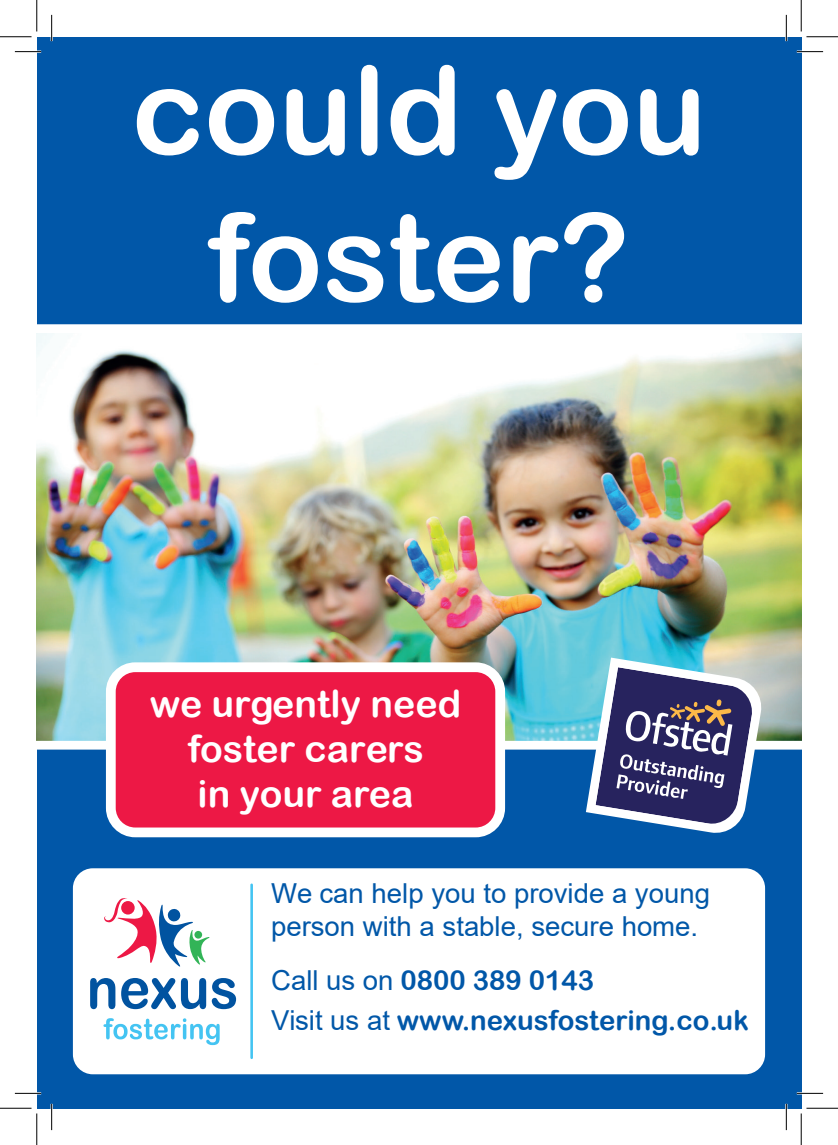
<style>
.page{position:relative;width:838px;height:1145px;background:#fff}
.page>*{position:absolute;margin:0;border:0;box-sizing:border-box;transform-origin:0 0}
.t1{font:122.67px/147.2px "Arial Rounded MT Bold";color:#fff;text-align:center}
.t2{font:37.62px/45px "Arial Rounded MT Bold";color:#fff;text-align:center}
.t3{font:27.47px/33.1px "Arial";color:#0157a8}
.t4{font:27.47px/40.1px "Arial Rounded MT Bold";color:#0157a8}
.s1{font-family:"Arial"}
</style>
<div class="page">
<img style="left:37px;top:333px;width:764px;height:408px">
<div style="left:37px;top:37px;width:764px;height:292px;background:#0157a8"></div>
<div style="left:37px;top:745px;width:764px;height:363px;background:#0157a8"></div>
<div style="left:37px;top:741px;width:764px;height:9px;background:#fff"></div>
<svg style="left:585px;top:658px;width:178px;height:175px"></svg>
<div style="left:111px;top:667px;width:389px;height:165px;background:#ed1845;border-radius:24px"></div>
<div style="left:106px;top:662px;width:399px;height:175px;border:10px solid #fff;border-radius:24px"></div>
<div style="left:78px;top:873px;width:682px;height:196px;background:#fff;border-radius:15px"></div>
<div style="left:73px;top:868px;width:692px;height:206px;border:10px solid #fff;border-radius:15px"></div>
<svg style="left:90px;top:978px;width:25px;height:31px"></svg>
<svg style="left:121px;top:978px;width:85px;height:31px"></svg>
<svg style="left:212px;top:978px;width:24px;height:31px"></svg>
<svg style="left:103px;top:1018px;width:117px;height:27px"></svg>
<svg style="left:104px;top:898px;width:106px;height:69px"></svg>
<hr style="left:250px;top:885px;width:3px;height:173px;background:#44c4f2">
<div style="left:37px;top:324px;width:764px;height:9px;background:#fff"></div>
<hr style="left:15px;top:51px;width:26px;height:2px;background:#fff">
<hr style="left:796px;top:51px;width:27px;height:2px;background:#fff">
<hr style="left:15px;top:1092px;width:26px;height:2px;background:#fff">
<hr style="left:796px;top:1092px;width:27px;height:2px;background:#fff">
<hr style="left:51px;top:15px;width:2px;height:26px;background:#fff">
<hr style="left:51px;top:1104px;width:2px;height:26px;background:#fff">
<hr style="left:785px;top:15px;width:2px;height:26px;background:#fff">
<hr style="left:785px;top:1104px;width:2px;height:26px;background:#fff">
<svg style="left:15px;top:51px;width:26px;height:1px"></svg>
<svg style="left:796px;top:51px;width:27px;height:1px"></svg>
<svg style="left:15px;top:1093px;width:26px;height:1px"></svg>
<svg style="left:796px;top:1093px;width:27px;height:1px"></svg>
<svg style="left:51px;top:15px;width:1px;height:26px"></svg>
<svg style="left:51px;top:1104px;width:1px;height:26px"></svg>
<svg style="left:786px;top:15px;width:1px;height:26px"></svg>
<svg style="left:786px;top:1104px;width:1px;height:26px"></svg>
<hr style="left:0;top:36px;width:32px;height:1px;background:#000">
<hr style="left:806px;top:36px;width:31px;height:1px;background:#000">
<hr style="left:0;top:1108px;width:32px;height:1px;background:#000">
<hr style="left:806px;top:1108px;width:31px;height:1px;background:#000">
<hr style="left:36px;top:0;width:1px;height:31px;background:#000">
<hr style="left:36px;top:1113px;width:1px;height:32px;background:#000">
<hr style="left:800px;top:0;width:1px;height:31px;background:#000">
<hr style="left:800px;top:1113px;width:1px;height:32px;background:#000">
<h1 class="t1" style="left:131px;top:35px;width:576px">could you foster?</h1>
<h2 class="t2" style="left:150px;top:681px;width:313px">we urgently need foster carers<br>in your area</h2>
<p class="t3" style="left:271px;top:877px;width:440px">We can help you to provide a young person with a stable, secure home.</p>
<p class="t4" style="left:271px;top:960px;width:479px"><span class="s1">Call us on</span> 0800 389 0143<br><span class="s1">Visit us at</span> www.nexusfostering.co.uk</p>
</div>
